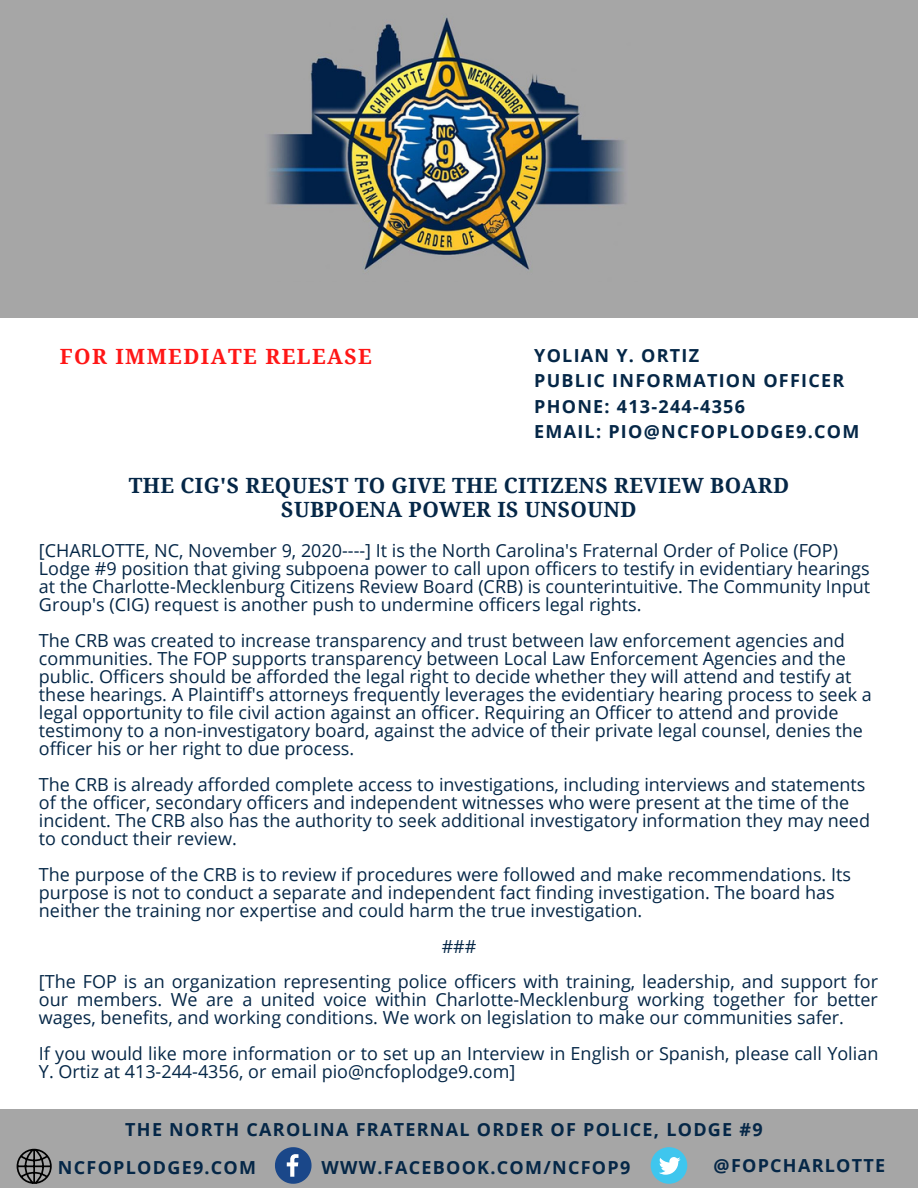
<style>
.page{position:relative;width:918px;height:1188px;background:#fff}
.page>*{position:absolute;margin:0;border:0;box-sizing:border-box;transform-origin:0 0}
.t1{font:700 21px/23.7px "Droid Serif";letter-spacing:.02em;color:#052747;text-align:center}
.t2{font:700 21px "Droid Serif";letter-spacing:.07em;color:#ff1616}
.t3{font:18px/18px "Open Sans";color:#052747}
.t4{font:700 18px/25.3px "Open Sans";letter-spacing:.07em;color:#052747}
</style>
<div class="page">
<div style="left:0;top:0;width:918px;height:318px;background:#a6a6a6"></div>
<img style="left:268px;top:17px;width:356px;height:253px">
<div style="left:0;top:1110px;width:918px;height:78px;background:#a6a6a6"></div>
<svg style="left:275px;top:1147px;width:37px;height:37px"></svg>
<div style="left:651px;top:1147px;width:36px;height:37px;background:#3fc6ee;border-radius:50%"></div>
<svg style="left:659px;top:1157px;width:22px;height:18px"></svg>
<svg style="left:17px;top:1149px;width:34px;height:35px"></svg>
<p class="t2" style="left:60px;top:345px;width:314px">FOR IMMEDIATE RELEASE</p>
<p class="t4" style="left:534px;top:342px;width:327px">YOLIAN Y. ORTIZ<br>PUBLIC INFORMATION OFFICER<br>PHONE: 413-244-4356<br>EMAIL: PIO@NCFOPLODGE9.COM</p>
<p class="t1" style="left:129px;top:474px;width:662px">THE CIG'S REQUEST TO GIVE THE CITIZENS REVIEW BOARD<br>SUBPOENA POWER IS UNSOUND</p>
<p class="t3" style="left:39px;top:541px;width:833px">[CHARLOTTE, NC, November 9, 2020----] It is the North Carolina's Fraternal Order of Police (FOP)<br>Lodge #9 position that giving subpoena power to call upon officers to testify in evidentiary hearings at the Charlotte-Mecklenburg Citizens Review Board (CRB) is counterintuitive. The Community Input Group's (CIG) request is another push to undermine officers legal rights.</p>
<p class="t3" style="left:39px;top:631px;width:834px">The CRB was created to increase transparency and trust between law enforcement agencies and communities. The FOP supports transparency between Local Law Enforcement Agencies and the public. Officers should be afforded the legal right to decide whether they will attend and testify at these hearings. A Plaintiff's attorneys frequently leverages the evidentiary hearing process to seek a legal opportunity to file civil action against an officer. Requiring an Officer to attend and provide testimony to a non-investigatory board, against the advice of their private legal counsel, denies the officer his or her right to due process.</p>
<p class="t3" style="left:39px;top:775px;width:833px">The CRB is already afforded complete access to investigations, including interviews and statements of the officer, secondary officers and independent witnesses who were present at the time of the incident. The CRB also has the authority to seek additional investigatory information they may need to conduct their review.</p>
<p class="t3" style="left:39px;top:865px;width:814px">The purpose of the CRB is to review if procedures were followed and make recommendations. Its purpose is not to conduct a separate and independent fact finding investigation. The board has neither the training nor expertise and could harm the true investigation.</p>
<p class="t3" style="left:442px;top:937px;width:36px">###</p>
<p class="t3" style="left:39px;top:972px;width:841px;text-align:justify">[The FOP is an organization representing police officers with training, leadership, and support for our members. We are a united voice within Charlotte-Mecklenburg working together for better wages, benefits, and working conditions. We work on legislation to make our communities safer.</p>
<p class="t3" style="left:39px;top:1044px;width:841px">If you would like more information or to set up an Interview in English or Spanish, please call Yolian<br>Y. Ortiz at 413-244-4356, or email pio@ncfoplodge9.com]</p>
<p class="t4" style="left:125px;top:1117px;width:639px">THE NORTH CAROLINA FRATERNAL ORDER OF POLICE, LODGE #9</p>
<p class="t4" style="left:58px;top:1154px;width:200px">NCFOPLODGE9.COM</p>
<p class="t4" style="left:322px;top:1154px;width:310px">WWW.FACEBOOK.COM/NCFOP9</p>
<p class="t4" style="left:714px;top:1153px;width:173px">@FOPCHARLOTTE</p>
</div>
